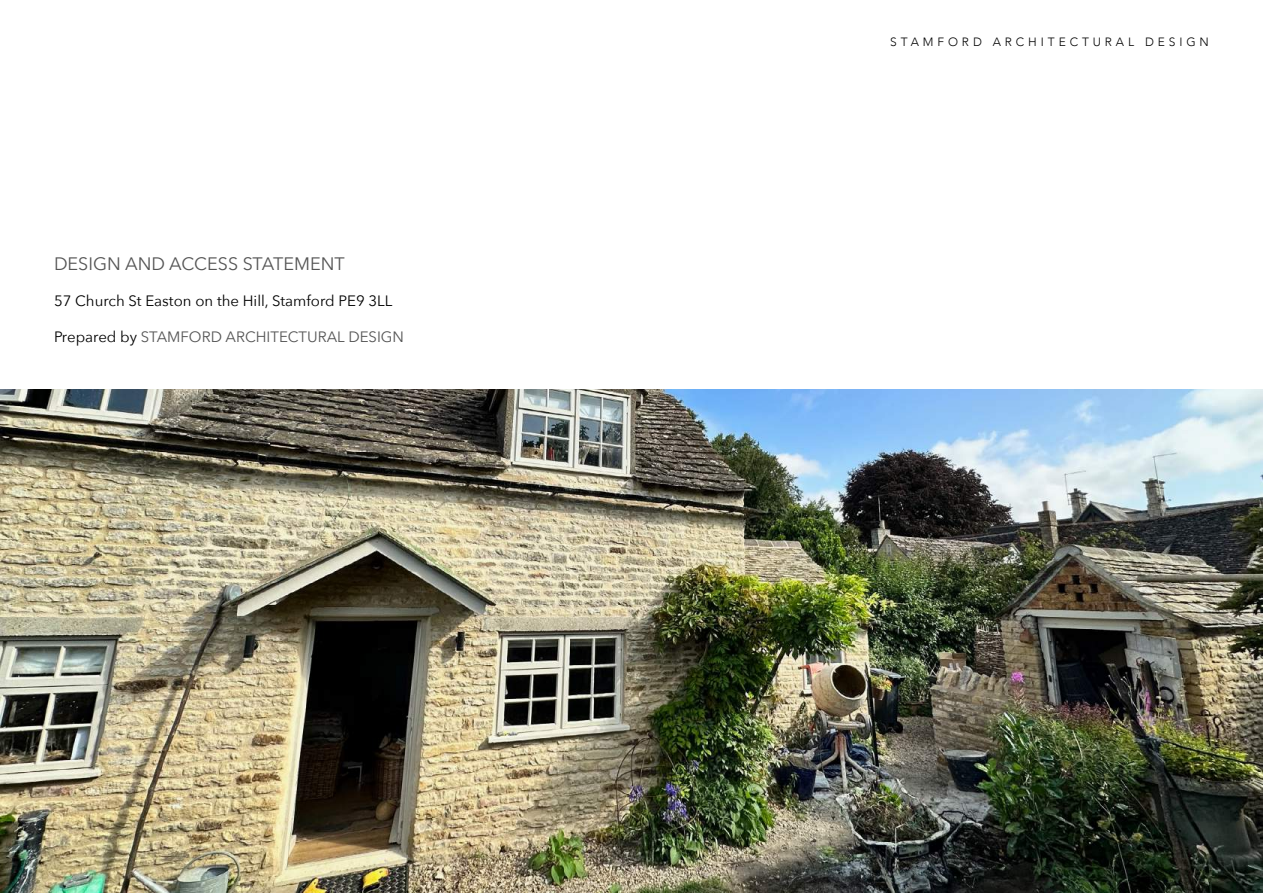
<style>
.page{position:relative;width:1263px;height:893px;background:#fff}
.page>*{position:absolute;margin:0;border:0;box-sizing:border-box;transform-origin:0 0}
.t1{font:18px "Avenir Next";color:#555}
.t2{font:15px "Avenir Next";color:#000}
.t3{font:15px "Avenir Next";color:#555}
.t4{font:300 12px "Avenir";letter-spacing:.325em;color:#000}
.s1{color:#000}
</style>
<div class="page">
<img style="left:0;top:389px;width:1263px;height:504px">
<p class="t1" style="left:54px;top:249px;width:292px">DESIGN AND ACCESS STATEMENT</p>
<p class="t2" style="left:54px;top:288px;width:340px">57 Church St Easton on the Hill, Stamford PE9 3LL</p>
<p class="t3" style="left:54px;top:324px;width:352px"><span class="s1">Prepared by</span> STAMFORD ARCHITECTURAL DESIGN</p>
<p class="t4" style="left:890px;top:34px;width:320px">STAMFORD ARCHITECTURAL DESIGN</p>
</div>
